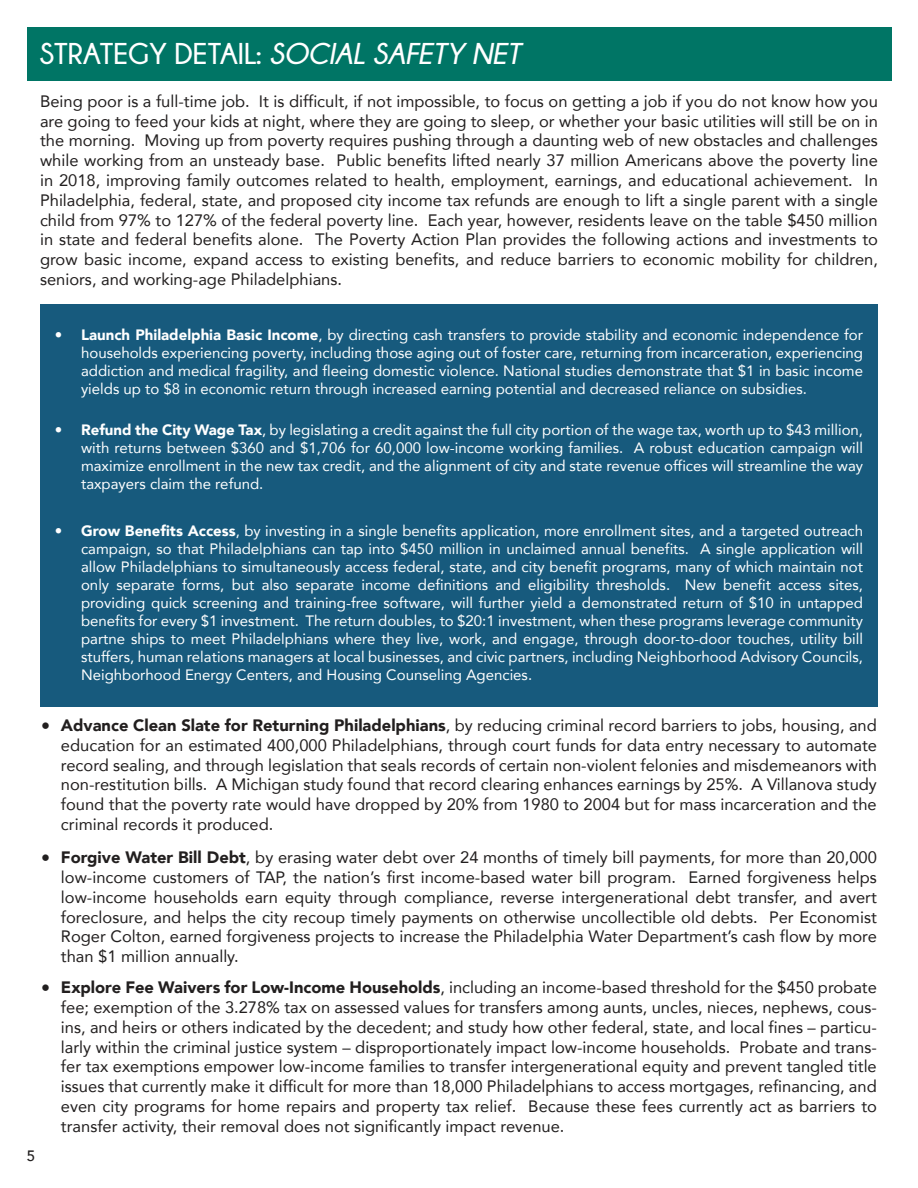
<style>
.page{position:relative;width:918px;height:1188px;background:#fff}
.page>*{position:absolute;margin:0;border:0;box-sizing:border-box;transform-origin:0 0}
.t1{font:700 30px "Champagne&Limousines";color:#fff}
.t2{font:18px "Avenir";color:#221f1f}
.t3{font:16.5px/19.8px "Avenir";color:#221f1f;text-align:justify}
.t4{font:15px/18px "Avenir";color:#fff;text-align:justify}
.t5{font:500 15px "Avenir";color:#221f1f}
.s1{font-style:italic}
.s2{font-weight:900}
</style>
<div class="page">
<div style="left:27px;top:27px;width:864px;height:54px;background:#007565"></div>
<div style="left:41px;top:304px;width:837px;height:403px;background:#175a7d"></div>
<h1 class="t1" style="left:39px;top:36px;width:483px">STRATEGY DETAIL: <span class="s1">SOCIAL SAFETY NET</span></h1>
<p class="t3" style="left:40px;top:92px;width:840px">Being poor is a full-time job. It is difficult, if not impossible, to focus on getting a job if you do not know how you are going to feed your kids at night, where they are going to sleep, or whether your basic utilities will still be on in the morning. Moving up from poverty requires pushing through a daunting web of new obstacles and challenges while working from an unsteady base. Public benefits lifted nearly 37 million Americans above the poverty line in 2018, improving family outcomes related to health, employment, earnings, and educational achievement. In Philadelphia, federal, state, and proposed city income tax refunds are enough to lift a single parent with a single child from 97% to 127% of the federal poverty line. Each year, however, residents leave on the table $450 million in state and federal benefits alone. The Poverty Action Plan provides the following actions and investments to grow basic income, expand access to existing benefits, and reduce barriers to economic mobility for children, seniors, and working-age Philadelphians.</p>
<p class="t4" style="left:81px;top:327px;width:784px"><span class="s2">Launch Philadelphia Basic Income</span>, by directing cash transfers to provide stability and economic independence for households experiencing poverty, including those aging out of foster care, returning from incarceration, experiencing addiction and medical fragility, and fleeing domestic violence. National studies demonstrate that $1 in basic income yields up to $8 in economic return through increased earning potential and decreased reliance on subsidies.</p>
<p class="t4" style="left:55px;top:327px;width:9px">ï</p>
<p class="t4" style="left:55px;top:422px;width:9px">ï</p>
<p class="t4" style="left:55px;top:523px;width:9px">ï</p>
<p class="t4" style="left:81px;top:422px;width:784px"><span class="s2">Refund the City Wage Tax</span>, by legislating a credit against the full city portion of the wage tax, worth up to $43 million, with returns between $360 and $1,706 for 60,000 low-income working families. A robust education campaign will maximize enrollment in the new tax credit, and the alignment of city and state revenue offices will streamline the way taxpayers claim the refund.</p>
<p class="t4" style="left:81px;top:523px;width:784px"><span class="s2">Grow Benefits Access</span>, by investing in a single benefits application, more enrollment sites, and a targeted outreach campaign, so that Philadelphians can tap into $450 million in unclaimed annual benefits. A single application will allow Philadelphians to simultaneously access federal, state, and city benefit programs, many of which maintain not only separate forms, but also separate income definitions and eligibility thresholds. New benefit access sites, providing quick screening and training-free software, will further yield a demonstrated return of $10 in untapped benefits for every $1 investment. The return doubles, to $20:1 investment, when these programs leverage community partne ships to meet Philadelphians where they live, work, and engage, through door-to-door touches, utility bill stuffers, human relations managers at local businesses, and civic partners, including Neighborhood Advisory Councils, Neighborhood Energy Centers, and Housing Counseling Agencies.</p>
<p class="t2" style="left:41px;top:718px;width:10px">ï</p>
<p class="t3" style="left:61px;top:717px;width:818px"><span class="s2">Advance Clean Slate for Returning Philadelphians</span>, by reducing criminal record barriers to jobs, housing, and education for an estimated 400,000 Philadelphians, through court funds for data entry necessary to automate record sealing, and through legislation that seals records of certain non-violent felonies and misdemeanors with non-restitution bills. A Michigan study found that record clearing enhances earnings by 25%. A Villanova study found that the poverty rate would have dropped by 20% from 1980 to 2004 but for mass incarceration and the criminal records it produced.</p>
<p class="t2" style="left:41px;top:850px;width:10px">ï</p>
<p class="t3" style="left:61px;top:849px;width:817px"><span class="s2">Forgive Water Bill Debt</span>, by erasing water debt over 24 months of timely bill payments, for more than 20,000 low-income customers of TAP, the nation’s first income-based water bill program. Earned forgiveness helps low-income households earn equity through compliance, reverse intergenerational debt transfer, and avert foreclosure, and helps the city recoup timely payments on otherwise uncollectible old debts. Per Economist Roger Colton, earned forgiveness projects to increase the Philadelphia Water Department’s cash flow by more than $1 million annually.</p>
<p class="t2" style="left:41px;top:980px;width:10px">ï</p>
<p class="t3" style="left:61px;top:979px;width:817px"><span class="s2">Explore Fee Waivers for Low-Income Households</span>, including an income-based threshold for the $450 probate fee; exemption of the 3.278% tax on assessed values for transfers among aunts, uncles, nieces, nephews, cous&shy;ins, and heirs or others indicated by the decedent; and study how other federal, state, and local fines – particu&shy;larly within the criminal justice system – disproportionately impact low-income households. Probate and trans&shy;fer tax exemptions empower low-income families to transfer intergenerational equity and prevent tangled title issues that currently make it difficult for more than 18,000 Philadelphians to access mortgages, refinancing, and even city programs for home repairs and property tax relief. Because these fees currently act as barriers to transfer activity, their removal does not significantly impact revenue.</p>
<p class="t5" style="left:27px;top:1149px;width:10px">5</p>
</div>
